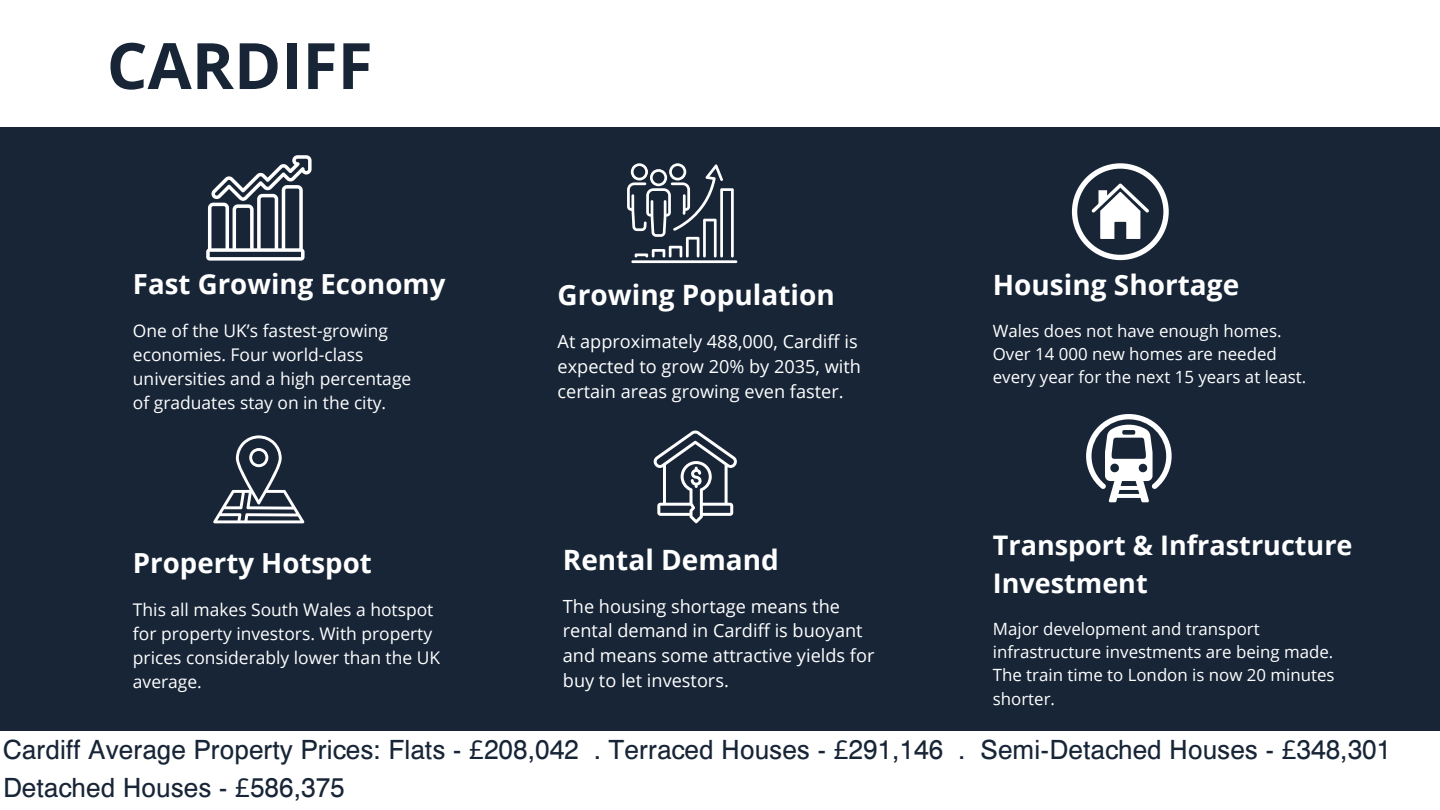
<style>
.page{position:relative;width:1440px;height:810px;background:#172537}
.page>*{position:absolute;margin:0;border:0;box-sizing:border-box;transform-origin:0 0}
.t1{font:700 64px "Open Sans";color:#172537}
.t2{font:700 28px "Open Sans";color:#fff}
.t3{font:700 27.6px "Open Sans";color:#fff}
.t4{font:700 27px/37.5px "Open Sans";color:#fff}
.t5{font:26px/38.2px "Sans Normal";color:#172537}
.t6{font:18.1px/24.8px "Open Sans";color:#fff}
.t7{font:17.4px/24px "Open Sans";color:#fff}
.t8{font:16.9px/23.2px "Open Sans";color:#fff}
.s1{font-family:"Noto Sans"}
</style>
<div class="page">
<div style="left:0;top:0;width:1440px;height:127px;background:#fff"></div>
<hr style="left:631px;top:260px;width:106px;height:3px;background:#fff">
<svg style="left:627px;top:163px;width:107px;height:94px"></svg>
<svg style="left:206px;top:155px;width:106px;height:106px"></svg>
<svg style="left:1072px;top:163px;width:97px;height:97px"></svg>
<svg style="left:213px;top:435px;width:92px;height:88px"></svg>
<svg style="left:653px;top:430px;width:84px;height:93px"></svg>
<div style="left:0;top:731px;width:1440px;height:79px;background:#fff"></div>
<svg style="left:1086px;top:414px;width:86px;height:88px"></svg>
<p class="t1" style="left:107px;top:21px;width:267px">CARDIFF</p>
<p class="t3" style="left:133px;top:265px;width:314px">Fast Growing Economy</p>
<p class="t7" style="left:133px;top:318px;width:280px">One of the UK’s fastest-growing economies. Four world-class universities and a high percentage</p>
<p class="t7" style="left:133px;top:390px;width:255px">of graduates stay on in the city.</p>
<p class="t3" style="left:133px;top:543px;width:240px">Property Hotspot</p>
<p class="t7" style="left:133px;top:597px;width:309px">This all makes South Wales a hotspot for property investors. With property prices considerably lower than the UK average.</p>
<p class="t2" style="left:558px;top:276px;width:279px">Growing Population</p>
<p class="t6" style="left:558px;top:329px;width:305px">At approximately 488,000, Cardiff is expected to grow 20% by 2035, with certain areas growing even faster.</p>
<p class="t2" style="left:563px;top:540px;width:218px">Rental Demand</p>
<p class="t6" style="left:563px;top:593px;width:313px">The housing shortage means the rental demand in Cardiff is buoyant and means some attractive yields for buy to let investors.</p>
<p class="t2" style="left:993px;top:265px;width:248px">Housing Shortage</p>
<p class="t8" style="left:993px;top:319px;width:315px">Wales does not have enough homes.<br>Over 14 000 new homes are needed every year for the next 15 years at least.</p>
<p class="t4" style="left:993px;top:526px;width:361px">Transport &amp; Infrastructure<br>Investment</p>
<p class="t8" style="left:993px;top:617px;width:343px">Major development and transport infrastructure investments are being made.<br>The train time to London is now 20 minutes shorter.</p>
<p class="t5" style="left:3px;top:733px;width:1390px">Cardiff Average Property Prices: Flats - <span class="s1">£</span>208,042 . Terraced Houses - <span class="s1">£</span>291,146 . Semi-Detached Houses - <span class="s1">£</span>348,301<br>Detached Houses - <span class="s1">£</span>586,375</p>
</div>
